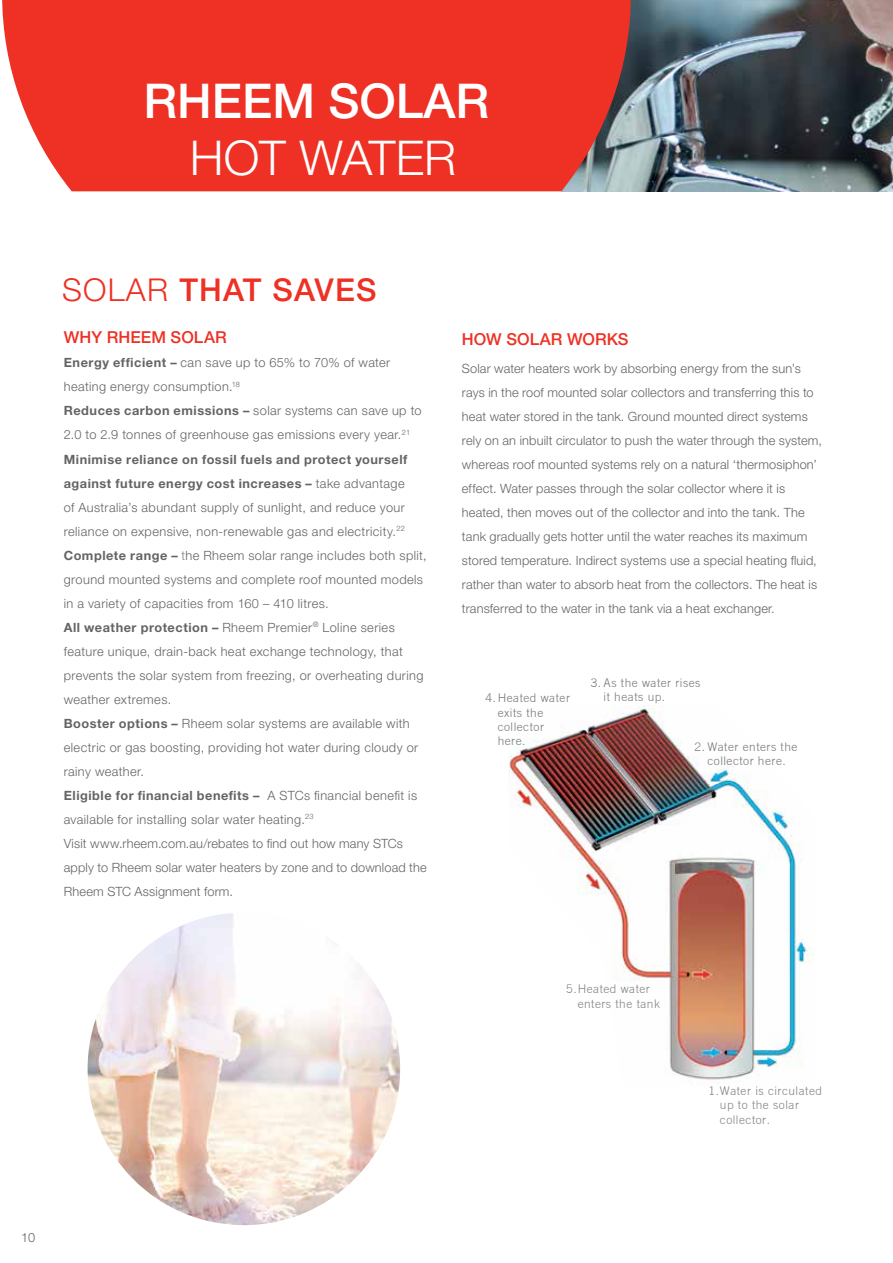
<style>
.page{position:relative;width:893px;height:1263px;background:#fff}
.page>*{position:absolute;margin:0;border:0;box-sizing:border-box;transform-origin:0 0}
.t1{font:500 48px "Helvetica Neue";color:#fff}
.t2{font:300 48px "Helvetica Neue";color:#fff}
.t3{font:500 31.5px "Helvetica Neue";letter-spacing:.04em;color:#ee3124}
.t4{font:500 16.5px "Helvetica Neue";letter-spacing:.005em;color:#ee3124}
.t5{font:300 12.75px/24px "Helvetica Neue";letter-spacing:.02em;color:#636466}
.t6{font:300 12px/14.4px "Trade Gothic";letter-spacing:.04em;color:#77787b}
.t7{font:300 12px/14.4px "Trade Gothic";letter-spacing:.04em;color:#808285}
.s1{font-weight:300}
.s2{font-weight:700}
.s3{color:#808285}
</style>
<div class="page">
<img style="left:631px;top:0;width:262px;height:191px">
<img style="left:88px;top:912px;width:312px;height:313px;border-radius:156px">
<svg style="left:2px;top:0;width:629px;height:191px;background:#ea3b30"></svg>
<img style="left:509px;top:705px;width:306px;height:375px">
<h1 class="t1" style="left:143px;top:72px;width:347px">RHEEM SOLAR</h1>
<h1 class="t2" style="left:190px;top:129px;width:268px">HOT WATER</h1>
<h2 class="t3" style="left:62px;top:271px;width:316px"><span class="s1">SOLAR</span> THAT SAVES</h2>
<p class="t4" style="left:64px;top:328px;width:164px">WHY RHEEM SOLAR</p>
<p class="t5" style="left:64px;top:351px;width:364px"><span class="s2">Energy efficient –</span> can save up to 65% to 70% of water heating energy consumption.<sup>18<br></sup><span class="s2">Reduces carbon emissions –</span> solar systems can save up to 2.0 to 2.9 tonnes of greenhouse gas emissions every year.<sup>21<br></sup><span class="s2">Minimise reliance on fossil fuels and protect yourself against future energy cost increases –</span> take advantage<br>of Australia’s abundant supply of sunlight, and reduce your reliance on expensive, non-renewable gas and electricity.<sup>22<br></sup><span class="s2">Complete range –</span> <span class="s3">t</span>he Rheem solar range includes both split, ground mounted systems and complete roof mounted models in a variety of capacities from 160 – 410 litres.<br><span class="s2">All weather protection –</span> Rheem Premier<sup>®</sup> Loline series feature unique, drain-back heat exchange technology, that prevents the solar system from freezing, or overheating during weather extremes.<br><span class="s2">Booster options –</span> Rheem solar systems are available with electric or gas boosting, providing hot water during cloudy or rainy weather.<br><span class="s2">Eligible for financial benefits –</span> A STCs financial benefit is available for installing solar water heating.<sup>23<br></sup>Visit www.rheem.com.au/rebates to find out how many STCs apply to Rheem solar water heaters by zone and to download the Rheem STC Assignment form.</p>
<p class="t4" style="left:462px;top:329px;width:168px">HOW SOLAR WORKS</p>
<p class="t5" style="left:462px;top:356px;width:362px">Solar water heaters work by absorbing energy from the sun’s rays in the roof mounted solar collectors and transferring this to heat water stored in the tank. Ground mounted direct systems rely on an inbuilt circulator to push the water through the system, whereas roof mounted systems rely on a natural ‘thermosiphon’ effect. Water passes through the solar collector where it is heated, then moves out of the collector and into the tank. The tank gradually gets hotter until the water reaches its maximum stored temperature. Indirect systems use a special heating fluid, rather than water to absorb heat from the collectors. The heat is transferred to the water in the tank via a heat exchanger.</p>
<p class="t6" style="left:498px;top:690px;width:74px;text-indent:-12px">4. Heated water exits the collector here.</p>
<p class="t6" style="left:604px;top:675px;width:99px;text-indent:-13px">3. As the water rises it heats up.</p>
<p class="t6" style="left:695px;top:739px;width:104px;text-align:center">2. Water enters the collector here.</p>
<p class="t7" style="left:578px;top:982px;width:84px;text-indent:-11px">5. Heated water enters the tank</p>
<p class="t7" style="left:720px;top:1083px;width:104px;text-indent:-11px">1. Water is circulated up to the solar collector.</p>
<p class="t5" style="left:21px;top:1225px;width:15px">10</p>
</div>
